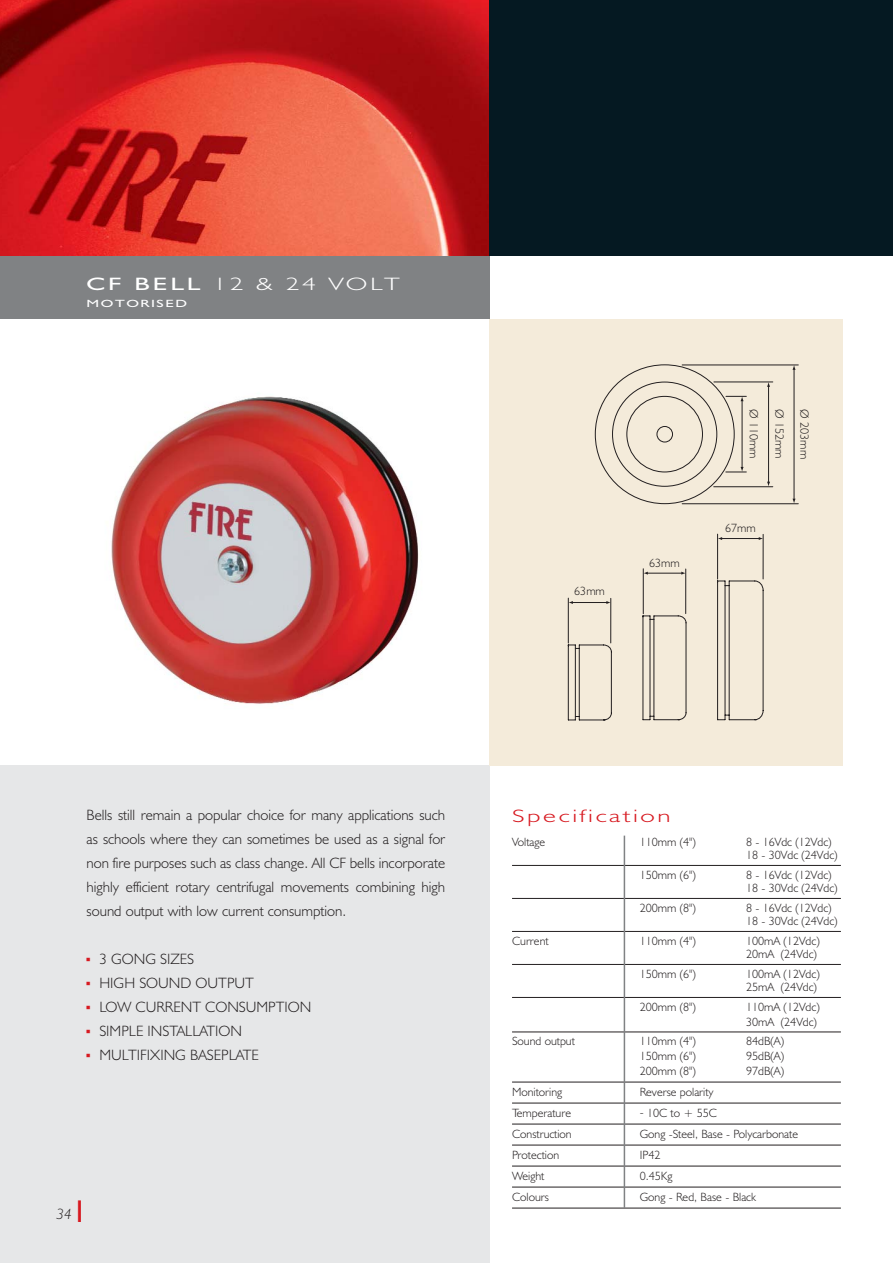
<style>
.page{position:relative;width:893px;height:1263px;background:#fff}
.page>*{position:absolute;margin:0;border:0;box-sizing:border-box;transform-origin:0 0}
.t1{font:300 18px "Humanist 521 BT";letter-spacing:.1em;color:#fff;scale:1.5 1}
.t2{font:300 18px "Humanist 521 BT";letter-spacing:.1em;color:#d71920;scale:1.5 1}
.t3{font:300 15px/24px "Humanist 521 BT";color:#231f20;text-align:justify}
.t4{font:italic 300 15px "Humanist 521 BT";color:#231f20}
.t5{font:300 12px/13.5px "Humanist 521 BT";color:#231f20}
.t6{font:10.5px "Humanist 521 BT";letter-spacing:.1em;color:#fff;scale:1.5 1}
.s1{font-weight:400}
.s2{font-family:"Commercial Pi BT";font-weight:400;font-size:13.5px;color:#d71920}
.s3{font-family:"Swiss 721 BT";font-weight:400;font-style:normal;font-size:30px;color:#d71920}
</style>
<div class="page">
<div style="left:0;top:765px;width:489px;height:498px;background:#e6e7e8"></div>
<div style="left:0;top:255px;width:489px;height:64px;background:#808284"></div>
<img style="left:0;top:0;width:489px;height:255px">
<div style="left:489px;top:0;width:403px;height:255px;background:#051922"></div>
<img style="left:111px;top:396px;width:308px;height:308px">
<hr style="left:512px;top:865px;width:328px;height:1px;background:#231f20">
<hr style="left:512px;top:898px;width:328px;height:1px;background:#231f20">
<hr style="left:512px;top:931px;width:328px;height:1px;background:#231f20">
<hr style="left:512px;top:964px;width:328px;height:1px;background:#231f20">
<hr style="left:512px;top:997px;width:328px;height:1px;background:#231f20">
<hr style="left:512px;top:1032px;width:328px;height:1px;background:#231f20">
<hr style="left:512px;top:1082px;width:328px;height:1px;background:#231f20">
<hr style="left:512px;top:1103px;width:328px;height:1px;background:#231f20">
<hr style="left:512px;top:1124px;width:328px;height:1px;background:#231f20">
<hr style="left:512px;top:1145px;width:328px;height:1px;background:#231f20">
<hr style="left:512px;top:1166px;width:328px;height:1px;background:#231f20">
<hr style="left:512px;top:1187px;width:328px;height:1px;background:#231f20">
<hr style="left:512px;top:1208px;width:328px;height:1px;background:#231f20">
<hr style="left:623px;top:836px;width:2px;height:372px;background:#808284">
<div style="left:489px;top:319px;width:353px;height:446px;background:#f4ebda"></div>
<hr style="left:682px;top:365px;width:116px;height:1px;background:#231f20">
<hr style="left:682px;top:503px;width:116px;height:1px;background:#231f20">
<hr style="left:793px;top:369px;width:1px;height:131px;background:#231f20">
<svg style="left:792px;top:365px;width:3px;height:5px"></svg>
<svg style="left:717px;top:534px;width:46px;height:186px"></svg>
<hr style="left:713px;top:382px;width:59px;height:1px;background:#231f20">
<hr style="left:713px;top:486px;width:59px;height:1px;background:#231f20">
<hr style="left:768px;top:386px;width:1px;height:97px;background:#231f20">
<svg style="left:767px;top:382px;width:3px;height:5px"></svg>
<svg style="left:594px;top:364px;width:152px;height:140px"></svg>
<svg style="left:642px;top:568px;width:44px;height:152px"></svg>
<svg style="left:568px;top:598px;width:44px;height:122px"></svg>
<h1 class="t1" style="left:87px;top:277px;width:210px"><span class="s1">CF BELL</span> 12 &amp; 24 VOLT</h1>
<p class="t6" style="left:87px;top:299px;width:69px">MOTORISED</p>
<p class="t5" style="left:574px;top:586px;width:32px">63mm</p>
<p class="t5" style="left:649px;top:557px;width:32px">63mm</p>
<p class="t5" style="left:759px;top:409px;width:51px;rotate:90deg">Ø 110mm</p>
<p class="t5" style="left:785px;top:409px;width:51px;rotate:90deg">Ø 152mm</p>
<p class="t5" style="left:810px;top:409px;width:51px;rotate:90deg">Ø 203mm</p>
<p class="t5" style="left:725px;top:522px;width:32px">67mm</p>
<p class="t3" style="left:87px;top:804px;width:360px">Bells still remain a popular choice for many applications such as schools where they can sometimes be used as a signal for non fire purposes such as class change. All CF bells incorporate highly efficient rotary centrifugal movements combining high sound output with low current consumption.</p>
<p class="t3" style="left:87px;top:948px;width:109px"><span class="s2">-</span> 3 GONG SIZES</p>
<p class="t3" style="left:87px;top:972px;width:169px"><span class="s2">-</span> HIGH SOUND OUTPUT</p>
<p class="t3" style="left:87px;top:996px;width:226px"><span class="s2">-</span> LOW CURRENT CONSUMPTION</p>
<p class="t3" style="left:87px;top:1020px;width:157px"><span class="s2">-</span> SIMPLE INSTALLATION</p>
<p class="t3" style="left:87px;top:1044px;width:174px"><span class="s2">-</span> MULTIFIXING BASEPLATE</p>
<p class="t4" style="left:57px;top:1207px;width:29px">34 <span class="s3">I</span></p>
<h1 class="t2" style="left:512px;top:809px;width:107px">Specification</h1>
<p class="t5" style="left:512px;top:836px;width:35px">Voltage</p>
<p class="t5" style="left:639px;top:836px;width:58px">110mm (4")</p>
<p class="t5" style="left:746px;top:836px;width:93px">8 - 16Vdc (12Vdc)<br>18 - 30Vdc (24Vdc)</p>
<p class="t5" style="left:639px;top:869px;width:58px">150mm (6")</p>
<p class="t5" style="left:746px;top:869px;width:93px">8 - 16Vdc (12Vdc)<br>18 - 30Vdc (24Vdc)</p>
<p class="t5" style="left:639px;top:902px;width:58px">200mm (8")</p>
<p class="t5" style="left:746px;top:902px;width:93px">8 - 16Vdc (12Vdc)<br>18 - 30Vdc (24Vdc)</p>
<p class="t5" style="left:512px;top:935px;width:38px">Current</p>
<p class="t5" style="left:639px;top:935px;width:58px">110mm (4")</p>
<p class="t5" style="left:746px;top:935px;width:75px">100mA (12Vdc)<br>20mA (24Vdc)</p>
<p class="t5" style="left:639px;top:968px;width:58px">150mm (6")</p>
<p class="t5" style="left:746px;top:968px;width:75px">100mA (12Vdc)<br>25mA (24Vdc)</p>
<p class="t5" style="left:639px;top:1001px;width:58px">200mm (8")</p>
<p class="t5" style="left:746px;top:1000px;width:75px;line-height:15px">110mA (12Vdc)<br>30mA (24Vdc)</p>
<p class="t5" style="left:512px;top:1036px;width:64px">Sound output</p>
<p class="t5" style="left:639px;top:1036px;width:58px">110mm (4")</p>
<p class="t5" style="left:746px;top:1036px;width:40px">84dB(A)</p>
<p class="t5" style="left:639px;top:1051px;width:58px">150mm (6")</p>
<p class="t5" style="left:746px;top:1051px;width:40px">95dB(A)</p>
<p class="t5" style="left:639px;top:1066px;width:58px">200mm (8")</p>
<p class="t5" style="left:746px;top:1066px;width:40px">97dB(A)</p>
<p class="t5" style="left:512px;top:1087px;width:52px">Monitoring</p>
<p class="t5" style="left:639px;top:1087px;width:75px">Reverse polarity</p>
<p class="t5" style="left:512px;top:1108px;width:61px">Temperature</p>
<p class="t5" style="left:639px;top:1108px;width:79px">- 10C to + 55C</p>
<p class="t5" style="left:512px;top:1129px;width:61px">Construction</p>
<p class="t5" style="left:639px;top:1129px;width:160px">Gong -Steel, Base - Polycarbonate</p>
<p class="t5" style="left:512px;top:1150px;width:49px">Protection</p>
<p class="t5" style="left:639px;top:1150px;width:22px">IP42</p>
<p class="t5" style="left:512px;top:1171px;width:34px">Weight</p>
<p class="t5" style="left:639px;top:1171px;width:34px">0.45Kg</p>
<p class="t5" style="left:512px;top:1192px;width:38px">Colours</p>
<p class="t5" style="left:639px;top:1192px;width:118px">Gong - Red, Base - Black</p>
</div>
